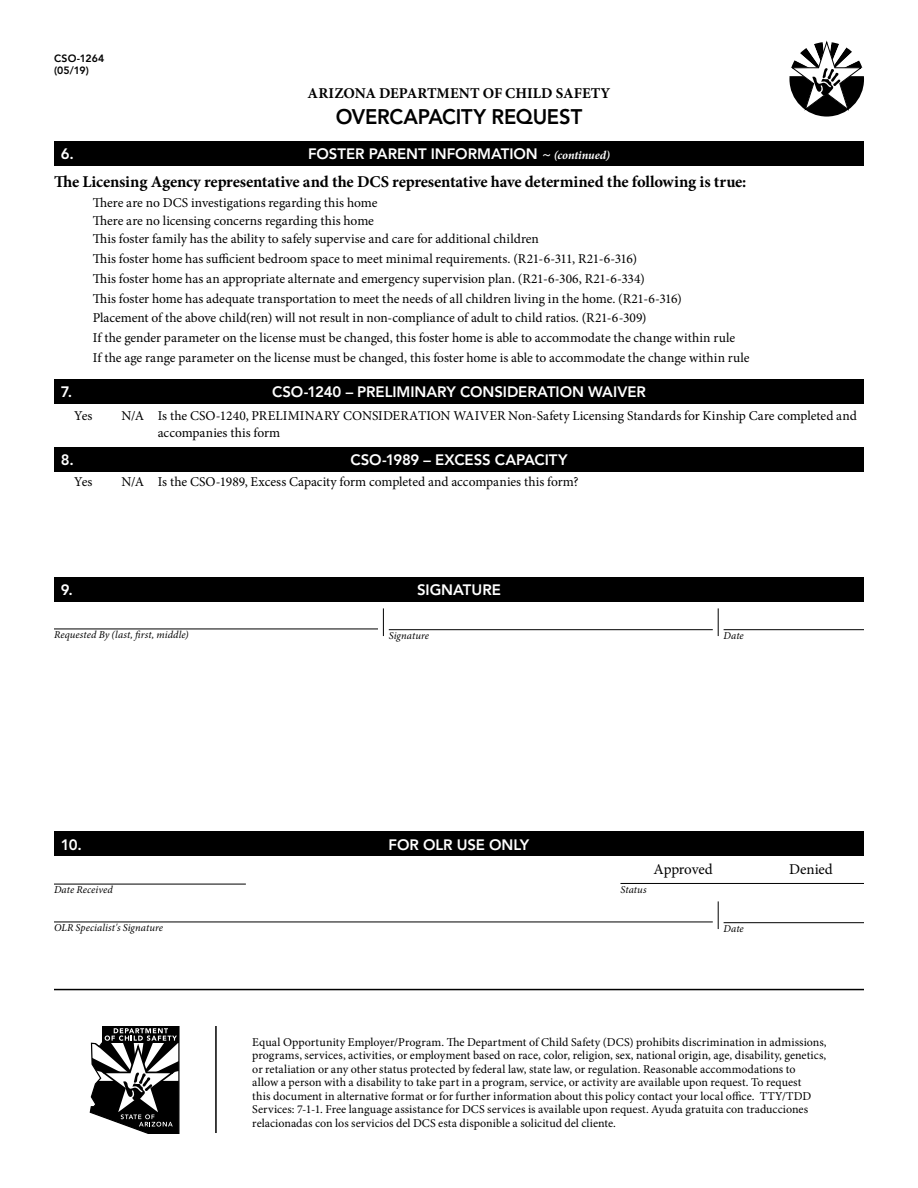
<style>
.page{position:relative;width:918px;height:1188px;background:#fff}
.page>*{position:absolute;margin:0;border:0;box-sizing:border-box;transform-origin:0 0}
.t1{font:800 21px "Avenir";letter-spacing:-.01em;color:#000;scale:.96 1}
.t2{font:700 16.5px "Minion Pro";letter-spacing:-.01em;color:#000}
.t3{font:800 15px "Avenir";letter-spacing:-.005em;color:#fff}
.t4{font:700 15px "Minion Pro";color:#000}
.t5{font:15px "Minion Pro";letter-spacing:-.015em;color:#000}
.t6{font:13.5px/16.5px "Minion Pro";color:#000}
.t7{font:12px/13.5px "Minion Pro";letter-spacing:.005em;color:#000}
.t8{font:italic 10.5px "Minion Pro";letter-spacing:.01em;color:#000}
.t9{font:800 10.5px/12.6px "Avenir";letter-spacing:.01em;color:#000}
.s1{font-family:"Minion Pro";font-weight:700;font-style:italic}
.s2{font-family:"Minion Pro";font-weight:700;font-style:italic;font-size:12px}
</style>
<div class="page">
<svg style="left:789px;top:40px;width:75px;height:77px"></svg>
<div style="left:54px;top:141px;width:810px;height:25px;background:#000"></div>
<div style="left:54px;top:379px;width:810px;height:24px;background:#000"></div>
<hr style="left:54px;top:922px;width:659px;height:1px;background:#000">
<hr style="left:54px;top:629px;width:324px;height:1px;background:#000">
<hr style="left:620px;top:883px;width:244px;height:1px;background:#000">
<hr style="left:724px;top:922px;width:140px;height:1px;background:#000">
<hr style="left:724px;top:629px;width:140px;height:1px;background:#000">
<hr style="left:389px;top:629px;width:324px;height:1px;background:#000">
<svg style="left:718px;top:901px;width:1px;height:28px"></svg>
<svg style="left:718px;top:608px;width:1px;height:28px"></svg>
<svg style="left:383px;top:608px;width:1px;height:28px"></svg>
<hr style="left:54px;top:884px;width:192px;height:1px;background:#000">
<div style="left:54px;top:832px;width:810px;height:24px;background:#000"></div>
<div style="left:54px;top:577px;width:810px;height:24px;background:#000"></div>
<div style="left:54px;top:447px;width:810px;height:24px;background:#000"></div>
<hr style="left:54px;top:989px;width:810px;height:1px;background:#000">
<hr style="left:215px;top:1026px;width:2px;height:107px;background:#000">
<svg style="left:90px;top:1026px;width:90px;height:108px"></svg>
<p class="t9" style="left:54px;top:52px;width:52px">CSO-1264 (05/19)</p>
<p class="t3" style="left:61px;top:145px;width:15px">6.</p>
<p class="t4" style="left:308px;top:82px;width:304px">ARIZONA DEPARTMENT OF CHILD SAFETY</p>
<h1 class="t1" style="left:336px;top:104px;width:258px">OVERCAPACITY REQUEST</h1>
<p class="t3" style="left:308px;top:145px;width:303px">FOSTER PARENT INFORMATION <span class="s1">~</span> <span class="s2">(continued)</span></p>
<p class="t2" style="left:54px;top:170px;width:694px">The Licensing Agency representative and the DCS representative have determined the following is true:</p>
<p class="t6" style="left:93px;top:194px;width:286px">There are no DCS investigations regarding this home</p>
<p class="t6" style="left:93px;top:212px;width:283px">There are no licensing concerns regarding this home</p>
<p class="t6" style="left:93px;top:231px;width:448px">This foster family has the ability to safely supervise and care for additional children</p>
<p class="t6" style="left:93px;top:251px;width:546px">This foster home has sufficient bedroom space to meet minimal requirements. (R21-6-311, R21-6-316)</p>
<p class="t6" style="left:93px;top:269px;width:591px;line-height:19.8px">This foster home has an appropriate alternate and emergency supervision plan. (R21-6-306, R21-6-334)<br>This foster home has adequate transportation to meet the needs of all children living in the home. (R21-6-316)</p>
<p class="t6" style="left:93px;top:310px;width:555px">Placement of the above child(ren) will not result in non-compliance of adult to child ratios. (R21-6-309)</p>
<p class="t6" style="left:93px;top:330px;width:644px">If the gender parameter on the license must be changed, this foster home is able to accommodate the change within rule</p>
<p class="t3" style="left:61px;top:383px;width:13px">7.</p>
<p class="t6" style="left:93px;top:349px;width:658px">If the age range parameter on the license must be changed, this foster home is able to accommodate the change within rule</p>
<p class="t3" style="left:272px;top:383px;width:375px">CSO-1240 – PRELIMINARY CONSIDERATION WAIVER</p>
<p class="t6" style="left:74px;top:408px;width:20px">Yes</p>
<p class="t3" style="left:61px;top:451px;width:15px">8.</p>
<p class="t6" style="left:74px;top:474px;width:20px">Yes</p>
<p class="t6" style="left:122px;top:408px;width:24px">N/A</p>
<p class="t6" style="left:122px;top:474px;width:24px">N/A</p>
<p class="t6" style="left:158px;top:408px;width:701px">Is the CSO-1240, PRELIMINARY CONSIDERATION WAIVER Non-Safety Licensing Standards for Kinship Care completed and accompanies this form</p>
<p class="t6" style="left:158px;top:474px;width:422px">Is the CSO-1989, Excess Capacity form completed and accompanies this form?</p>
<p class="t3" style="left:350px;top:451px;width:219px">CSO-1989 – EXCESS CAPACITY</p>
<p class="t3" style="left:61px;top:581px;width:14px">9.</p>
<p class="t3" style="left:417px;top:581px;width:85px">SIGNATURE</p>
<p class="t8" style="left:54px;top:628px;width:136px">Requested By (last, first, middle)</p>
<p class="t8" style="left:389px;top:629px;width:42px">Signature</p>
<p class="t8" style="left:724px;top:629px;width:22px">Date</p>
<p class="t3" style="left:61px;top:835px;width:23px">10.</p>
<p class="t3" style="left:389px;top:835px;width:142px">FOR OLR USE ONLY</p>
<p class="t5" style="left:654px;top:859px;width:61px">Approved</p>
<p class="t5" style="left:789px;top:859px;width:45px">Denied</p>
<p class="t8" style="left:54px;top:883px;width:60px">Date Received</p>
<p class="t8" style="left:620px;top:882px;width:28px">Status</p>
<p class="t8" style="left:54px;top:921px;width:111px">OLR Specialist's Signature</p>
<p class="t8" style="left:724px;top:922px;width:22px">Date</p>
<p class="t7" style="left:252px;top:1035px;width:576px">Equal Opportunity Employer/Program. The Department of Child Safety (DCS) prohibits discrimination in admissions, programs, services, activities, or employment based on race, color, religion, sex, national origin, age, disability, genetics, or retaliation or any other status protected by federal law, state law, or regulation. Reasonable accommodations to<br>allow a person with a disability to take part in a program, service, or activity are available upon request. To request<br>this document in alternative format or for further information about this policy contact your local office. TTY/TDD Services: 7-1-1. Free language assistance for DCS services is available upon request. Ayuda gratuita con traducciones relacionadas con los servicios del DCS esta disponible a solicitud del cliente.</p>
</div>
